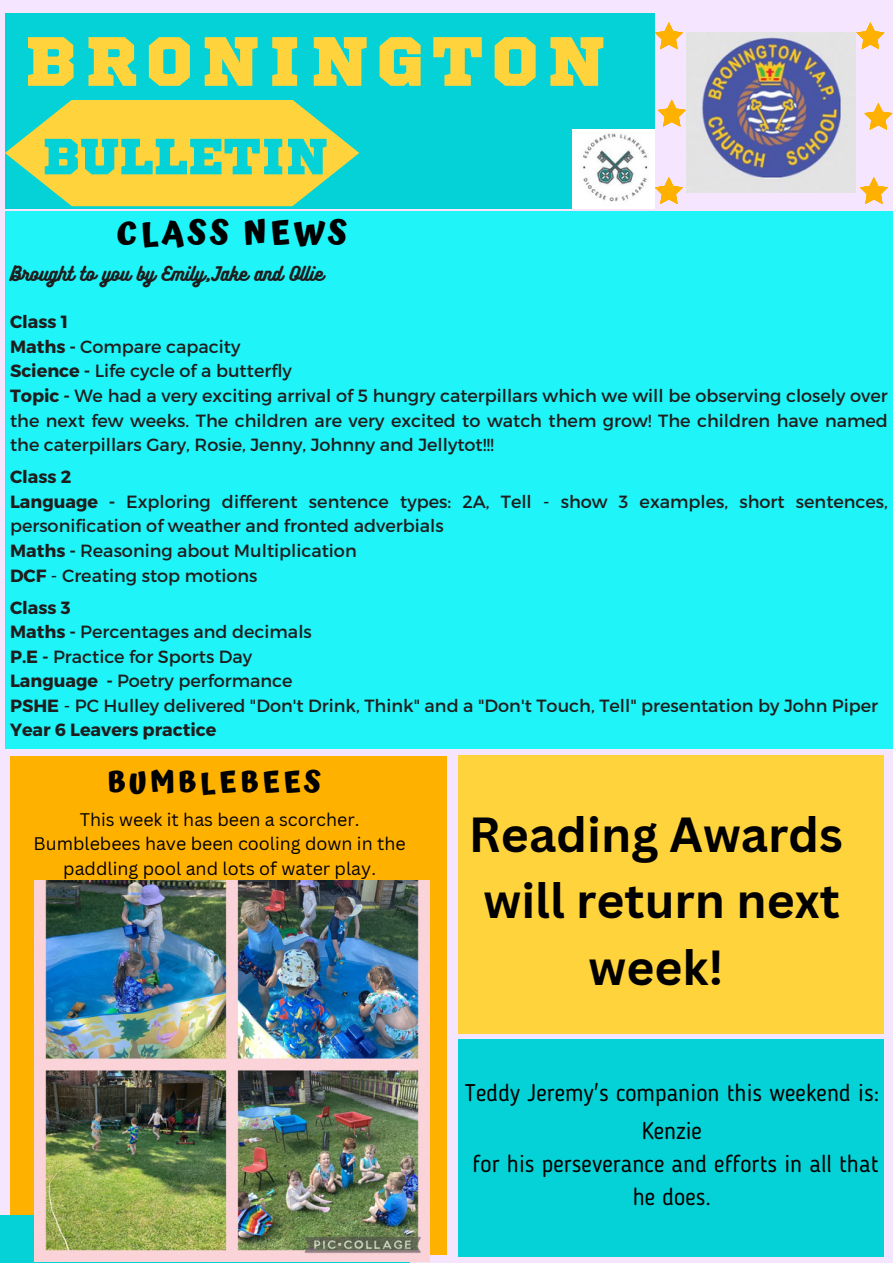
<style>
.page{position:relative;width:893px;height:1264px;background:#fff}
.page>*{position:absolute;margin:0;border:0;box-sizing:border-box;transform-origin:0 0}
.t1{font:69.6px "Sports World";letter-spacing:.125em;color:#ffd33b}
.t2{font:50.7px "Sports World";color:#05d2d6}
.t3{font:700 48px/66.3px "Canva Sans";color:#000;text-align:center}
.t4{font:700 33px "Atma";letter-spacing:.11em;color:#000}
.t5{font:700 29.25px "Atma";letter-spacing:.11em;color:#000}
.t6{font:24px/33.3px "Blogger Sans";color:#000;text-align:center}
.t7{font:17.85px/24.8px "Canva Sans";color:#000;text-align:center}
.t8{font:17.7px/24.6px "Montserrat";color:#1e1e1e;text-align:justify}
.t9{font:700 17.7px "Montserrat";color:#1e1e1e}
.t10{font:17.7px "Bukhari Script";color:#1e1e1e}
.s1{font-weight:700}
</style>
<div class="page">
<div style="left:0;top:0;width:892px;height:1262px;background:#f6e5ff"></div>
<div style="left:5px;top:211px;width:887px;height:537px;background:#1ff4f8"></div>
<svg style="left:654px;top:22px;width:29px;height:27px"></svg>
<svg style="left:864px;top:103px;width:28px;height:27px"></svg>
<div style="left:10px;top:755px;width:436px;height:499px;background:#ffb100"></div>
<div style="left:0;top:1215px;width:410px;height:47px;background:#05d2d6"></div>
<div style="left:5px;top:14px;width:649px;height:195px;background:#05d2d6"></div>
<img style="left:686px;top:32px;width:169px;height:160px">
<svg style="left:5px;top:100px;width:354px;height:106px"></svg>
<svg style="left:860px;top:177px;width:27px;height:27px"></svg>
<svg style="left:657px;top:100px;width:28px;height:27px"></svg>
<svg style="left:654px;top:177px;width:29px;height:27px"></svg>
<svg style="left:856px;top:22px;width:28px;height:27px"></svg>
<img style="left:572px;top:130px;width:82px;height:79px">
<div style="left:458px;top:755px;width:425px;height:278px;background:#ffd33b"></div>
<div style="left:458px;top:1038px;width:425px;height:218px;background:#05d2d6"></div>
<img style="left:35px;top:880px;width:394px;height:381px">
<p class="t1" style="left:25px;top:30px;width:581px">BRONINGTON</p>
<p class="t2" style="left:42px;top:134px;width:286px">BULLETIN</p>
<p class="t4" style="left:117px;top:213px;width:232px">CLASS NEWS</p>
<p class="t10" style="left:10px;top:262px;width:314px">Brought to you by Emily,Jake and Ollie</p>
<p class="t9" style="left:10px;top:310px;width:59px">Class 1</p>
<p class="t8" style="left:10px;top:333px;width:232px"><span class="s1">Maths -</span> Compare capacity</p>
<p class="t8" style="left:10px;top:358px;width:283px"><span class="s1">Science -</span> Life cycle of a butterfly</p>
<p class="t8" style="left:10px;top:382px;width:879px"><span class="s1">Topic -</span> We had a very exciting arrival of 5 hungry caterpillars which we will be observing closely over the next few weeks. The children are very excited to watch them grow! The children have named the caterpillars Gary, Rosie, Jenny, Johnny and Jellytot!!!</p>
<p class="t9" style="left:10px;top:465px;width:63px">Class 2</p>
<p class="t8" style="left:10px;top:488px;width:879px"><span class="s1">Language -</span> Exploring different sentence types: 2A, Tell - show 3 examples, short sentences, personification of weather and fronted adverbials</p>
<p class="t8" style="left:10px;top:537px;width:348px"><span class="s1">Maths -</span> Reasoning about Multiplication</p>
<p class="t8" style="left:10px;top:562px;width:249px"><span class="s1">DCF</span> - Creating stop motions</p>
<p class="t9" style="left:10px;top:596px;width:62px">Class 3</p>
<p class="t8" style="left:10px;top:618px;width:303px"><span class="s1">Maths -</span> Percentages and decimals</p>
<p class="t8" style="left:10px;top:643px;width:244px"><span class="s1">P.E -</span> Practice for Sports Day</p>
<p class="t8" style="left:10px;top:667px;width:284px"><span class="s1">Language -</span> Poetry performance</p>
<p class="t8" style="left:10px;top:692px;width:869px"><span class="s1">PSHE</span> - PC Hulley delivered "Don't Drink, Think" and a "Don't Touch, Tell" presentation by John Piper</p>
<p class="t9" style="left:10px;top:718px;width:208px">Year 6 Leavers practice</p>
<p class="t5" style="left:107px;top:764px;width:215px">BUMBLEBEES</p>
<p class="t7" style="left:34px;top:806px;width:373px">This week it has been a scorcher.<br>Bumblebees have been cooling down in the paddling pool and lots of water play.</p>
<p class="t3" style="left:469px;top:800px;width:375px">Reading Awards</p>
<p class="t3" style="left:483px;top:866px;width:357px">will return next week!</p>
<p class="t6" style="left:464px;top:1078px;width:416px">Teddy Jeremy's companion this weekend is:</p>
<p class="t6" style="left:641px;top:1115px;width:62px">Kenzie</p>
<p class="t6" style="left:472px;top:1149px;width:407px">for his perseverance and efforts in all that he does.</p>
</div>
